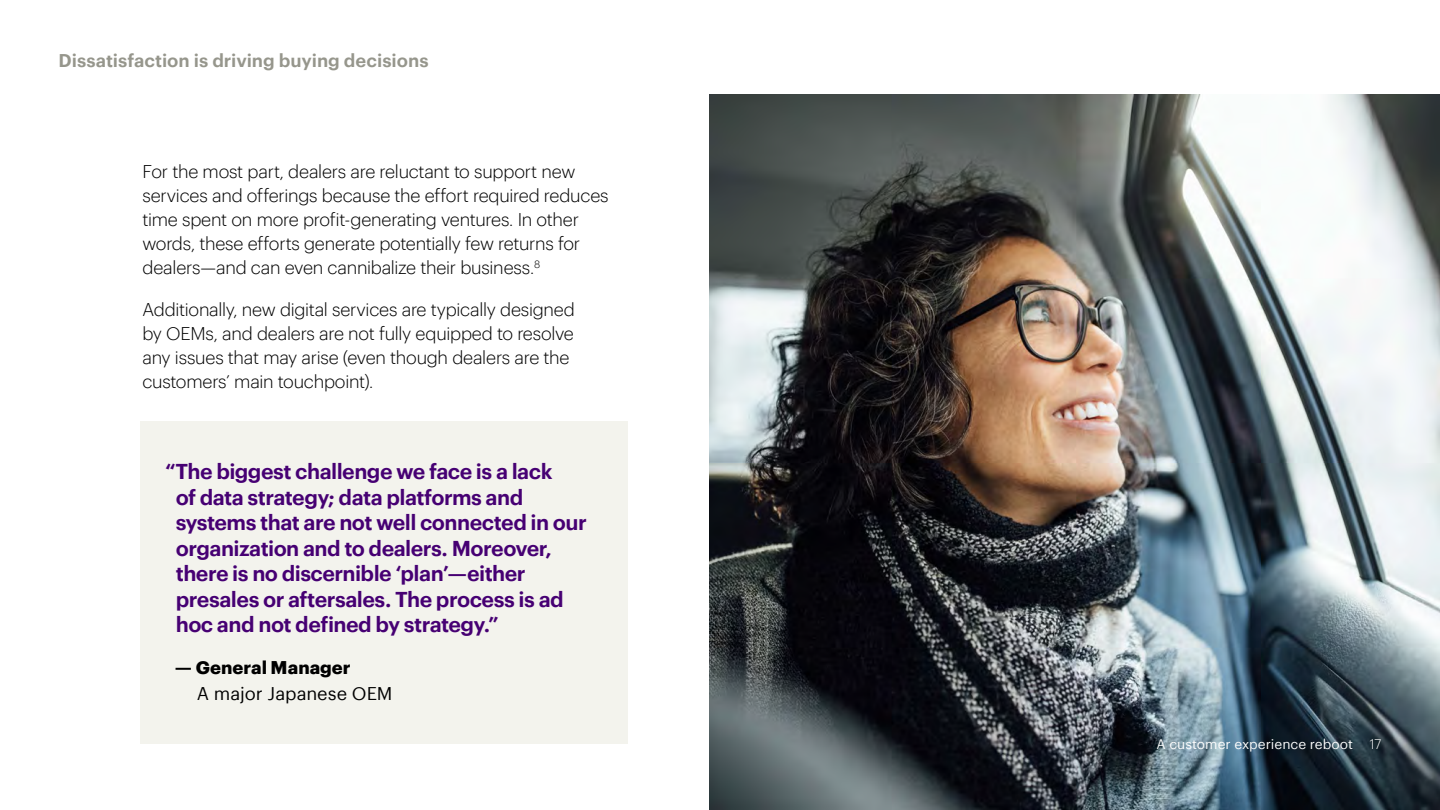
<style>
.page{position:relative;width:1440px;height:810px;background:#fff}
.page>*{position:absolute;margin:0;border:0;box-sizing:border-box;transform-origin:0 0}
.t1{font:600 21px/25.5px "Graphik";letter-spacing:-.025em;color:#460073}
.t2{font:300 18px/24px "Graphik";letter-spacing:-.015em;color:#000}
.t3{font:600 18px "Graphik";color:#96968c}
.t4{font:18px "Graphik";letter-spacing:-.005em;color:#000}
.t5{font:700 18px "Graphik";color:#000}
.t6{font:13.5px "Graphik";color:#fff}
.s1{font-weight:300}
</style>
<div class="page">
<div style="left:140px;top:421px;width:488px;height:323px;background:#f3f3ed"></div>
<img style="left:709px;top:94px;width:731px;height:716px">
<p class="t3" style="left:58px;top:47px;width:372px">Dissatisfaction is driving buying decisions</p>
<p class="t2" style="left:142px;top:159px;width:468px">For the most part, dealers are reluctant to support new services and offerings because the effort required reduces time spent on more profit-generating ventures. In other words, these efforts generate potentially few returns for dealers—and can even cannibalize their business.<sup>8</sup></p>
<p class="t2" style="left:142px;top:297px;width:434px">Additionally, new digital services are typically designed by OEMs, and dealers are not fully equipped to resolve any issues that may arise (even though dealers are the customers’ main touchpoint).</p>
<p class="t1" style="left:176px;top:457px;width:413px;text-indent:-10px">“The biggest challenge we face is a lack<br>of data strategy; data platforms and systems that are not well connected in our organization and to dealers. Moreover, there is no discernible ‘plan’—either presales or aftersales. The process is ad hoc and not defined by strategy.”</p>
<p class="t5" style="left:175px;top:653px;width:177px">— General Manager</p>
<p class="t4" style="left:197px;top:680px;width:197px">A major Japanese OEM</p>
<p class="t6" style="left:1156px;top:734px;width:227px">A customer experience reboot <span class="s1">17</span></p>
</div>
